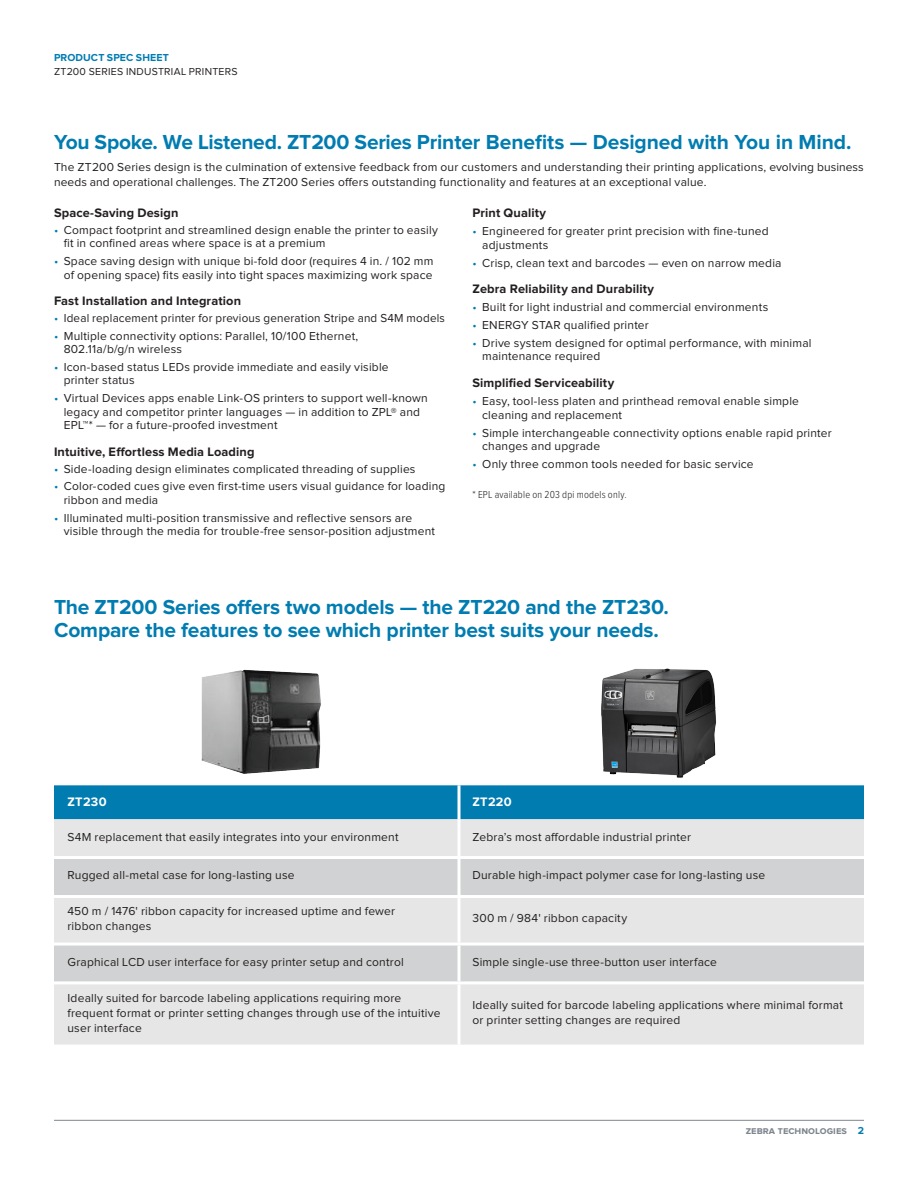
<style>
.page{position:relative;width:918px;height:1188px;background:#fff}
.page>*{position:absolute;margin:0;border:0;box-sizing:border-box;transform-origin:0 0}
.Subhead-1{font:700 21px/22.5px "Proxima Nova";letter-spacing:-.01em;color:#007cb1}
.Body_Subhead_Black_s{font:700 12.75px "Proxima Nova";letter-spacing:.01em;color:#231f20}
.Chart_White_Heads{font:700 12.75px "Proxima Nova";letter-spacing:.02em;color:#fff}
.Body{font:12px/13.5px "Proxima Nova";letter-spacing:.015em;color:#231f20}
.Spec_Chart_Body{font:300 10.5px "Proxima Nova Cond";letter-spacing:.02em;color:#231f20}
.t1{font:10.5px "Proxima Nova";letter-spacing:.025em;color:#231f20}
.t2{font:700 10.5px "Proxima Nova";color:#7e868d}
.t3{font:700 10.5px "Proxima Nova";letter-spacing:.01em;color:#007cb1}
.s1{color:#007cb1}
</style>
<div class="page">
<div style="left:54px;top:785px;width:810px;height:34px;background:#007cb1"></div>
<div style="left:54px;top:819px;width:810px;height:226px;background:#e6e6e7"></div>
<svg style="left:54px;top:859px;width:810px;height:122px;background:#d9d9da"></svg>
<hr style="left:54px;top:856px;width:405px;height:3px;background:#fff">
<hr style="left:459px;top:856px;width:405px;height:3px;background:#fff">
<hr style="left:54px;top:895px;width:405px;height:3px;background:#fff">
<hr style="left:459px;top:895px;width:405px;height:3px;background:#fff">
<hr style="left:54px;top:943px;width:405px;height:3px;background:#fff">
<hr style="left:459px;top:943px;width:405px;height:3px;background:#fff">
<hr style="left:54px;top:981px;width:405px;height:3px;background:#fff">
<hr style="left:459px;top:981px;width:405px;height:3px;background:#fff">
<hr style="left:458px;top:785px;width:2px;height:34px;background:#fff">
<hr style="left:458px;top:819px;width:2px;height:37px;background:#fff">
<hr style="left:458px;top:859px;width:2px;height:36px;background:#fff">
<hr style="left:458px;top:898px;width:2px;height:45px;background:#fff">
<hr style="left:458px;top:946px;width:2px;height:35px;background:#fff">
<hr style="left:458px;top:984px;width:2px;height:61px;background:#fff">
<img style="left:191px;top:669px;width:140px;height:120px">
<img style="left:601px;top:668px;width:115px;height:110px">
<hr style="left:54px;top:1120px;width:810px;height:1px;background:#7e868d">
<p class="t3" style="left:54px;top:52px;width:116px">PRODUCT SPEC SHEET</p>
<p class="t1" style="left:54px;top:66px;width:185px">ZT200 SERIES INDUSTRIAL PRINTERS</p>
<p class="Subhead-1" style="left:54px;top:131px;width:799px">You Spoke. We Listened. ZT200 Series Printer Benefits — Designed with You in Mind.</p>
<p class="Body" style="left:54px;top:160px;width:811px;line-height:15px">The ZT200 Series design is the culmination of extensive feedback from our customers and understanding their printing applications, evolving business needs and operational challenges. The ZT200 Series offers outstanding functionality and features at an exceptional value.</p>
<p class="Body_Subhead_Black_s" style="left:54px;top:206px;width:126px">Space-Saving Design</p>
<p class="Body" style="left:64px;top:223px;width:376px;text-indent:-10px"><span class="s1">•</span> Compact footprint and streamlined design enable the printer to easily fit in confined areas where space is at a premium</p>
<p class="Body" style="left:54px;top:255px;width:381px;text-align:right"><span class="s1">•</span> Space saving design with unique bi-fold door (requires 4 in. / 102 mm of opening space) fits easily into tight spaces maximizing work space</p>
<p class="Body_Subhead_Black_s" style="left:54px;top:294px;width:189px">Fast Installation and Integration</p>
<p class="Body" style="left:54px;top:311px;width:393px"><span class="s1">•</span> Ideal replacement printer for previous generation Stripe and S4M models</p>
<p class="Body" style="left:64px;top:329px;width:296px;text-indent:-10px"><span class="s1">•</span> Multiple connectivity options: Parallel, 10/100 Ethernet,<br>802.11a/b/g/n wireless</p>
<p class="Body" style="left:64px;top:361px;width:327px;text-indent:-10px"><span class="s1">•</span> Icon-based status LEDs provide immediate and easily visible printer status</p>
<p class="Body" style="left:64px;top:392px;width:366px;text-indent:-10px"><span class="s1">•</span> Virtual Devices apps enable Link-OS printers to support well-known legacy and competitor printer languages — in addition to ZPL® and<br>EPL™* — for a future-proofed investment</p>
<p class="Body_Subhead_Black_s" style="left:54px;top:445px;width:202px">Intuitive, Effortless Media Loading</p>
<p class="Body" style="left:54px;top:462px;width:363px"><span class="s1">•</span> Side-loading design eliminates complicated threading of supplies</p>
<p class="Body" style="left:64px;top:480px;width:383px;text-indent:-10px"><span class="s1">•</span> Color-coded cues give even first-time users visual guidance for loading ribbon and media</p>
<p class="Body" style="left:64px;top:511px;width:373px;text-indent:-10px"><span class="s1">•</span> Illuminated multi-position transmissive and reflective sensors are visible through the media for trouble-free sensor-position adjustment</p>
<p class="Body_Subhead_Black_s" style="left:472px;top:206px;width:75px">Print Quality</p>
<p class="Body" style="left:482px;top:225px;width:288px;text-indent:-10px"><span class="s1">•</span> Engineered for greater print precision with fine-tuned adjustments</p>
<p class="Body" style="left:472px;top:256px;width:311px"><span class="s1">•</span> Crisp, clean text and barcodes — even on narrow media</p>
<p class="Body_Subhead_Black_s" style="left:472px;top:282px;width:183px">Zebra Reliability and Durability</p>
<p class="Body" style="left:472px;top:301px;width:297px"><span class="s1">•</span> Built for light industrial and commercial environments</p>
<p class="Body" style="left:472px;top:319px;width:178px"><span class="s1">•</span> ENERGY STAR qualified printer</p>
<p class="Body" style="left:482px;top:337px;width:331px;text-indent:-10px"><span class="s1">•</span> Drive system designed for optimal performance, with minimal maintenance required</p>
<p class="Body_Subhead_Black_s" style="left:472px;top:376px;width:143px">Simplified Serviceability</p>
<p class="Body" style="left:482px;top:395px;width:318px;text-indent:-10px"><span class="s1">•</span> Easy, tool-less platen and printhead removal enable simple cleaning and replacement</p>
<p class="Body" style="left:482px;top:426px;width:351px;text-indent:-10px"><span class="s1">•</span> Simple interchangeable connectivity options enable rapid printer changes and upgrade</p>
<p class="Body" style="left:472px;top:457px;width:283px"><span class="s1">•</span> Only three common tools needed for basic service</p>
<p class="Spec_Chart_Body" style="left:472px;top:489px;width:156px">* EPL available on 203 dpi models only.</p>
<p class="Subhead-1" style="left:54px;top:597px;width:617px">The ZT200 Series offers two models — the ZT220 and the ZT230.<br>Compare the features to see which printer best suits your needs.</p>
<p class="Chart_White_Heads" style="left:68px;top:794px;width:41px">ZT230</p>
<p class="Chart_White_Heads" style="left:472px;top:794px;width:41px">ZT220</p>
<p class="Body" style="left:68px;top:830px;width:333px">S4M replacement that easily integrates into your environment</p>
<p class="Body" style="left:472px;top:830px;width:220px">Zebra’s most affordable industrial printer</p>
<p class="Body" style="left:68px;top:869px;width:229px">Rugged all-metal case for long-lasting use</p>
<p class="Body" style="left:472px;top:869px;width:294px">Durable high-impact polymer case for long-lasting use</p>
<p class="Body" style="left:68px;top:904px;width:329px;line-height:15px">450 m / 1476' ribbon capacity for increased uptime and fewer ribbon changes</p>
<p class="Body" style="left:472px;top:912px;width:156px">300 m / 984' ribbon capacity</p>
<p class="Body" style="left:68px;top:955px;width:338px">Graphical LCD user interface for easy printer setup and control</p>
<p class="Body" style="left:472px;top:955px;width:246px">Simple single-use three-button user interface</p>
<p class="Body" style="left:68px;top:990px;width:375px;line-height:15px">Ideally suited for barcode labeling applications requiring more frequent format or printer setting changes through use of the intuitive user interface</p>
<p class="Body" style="left:472px;top:998px;width:372px;line-height:15px">Ideally suited for barcode labeling applications where minimal format or printer setting changes are required</p>
<p class="t2" style="left:746px;top:1125px;width:120px">zebra technologies <span class="s1">2</span></p>
</div>
